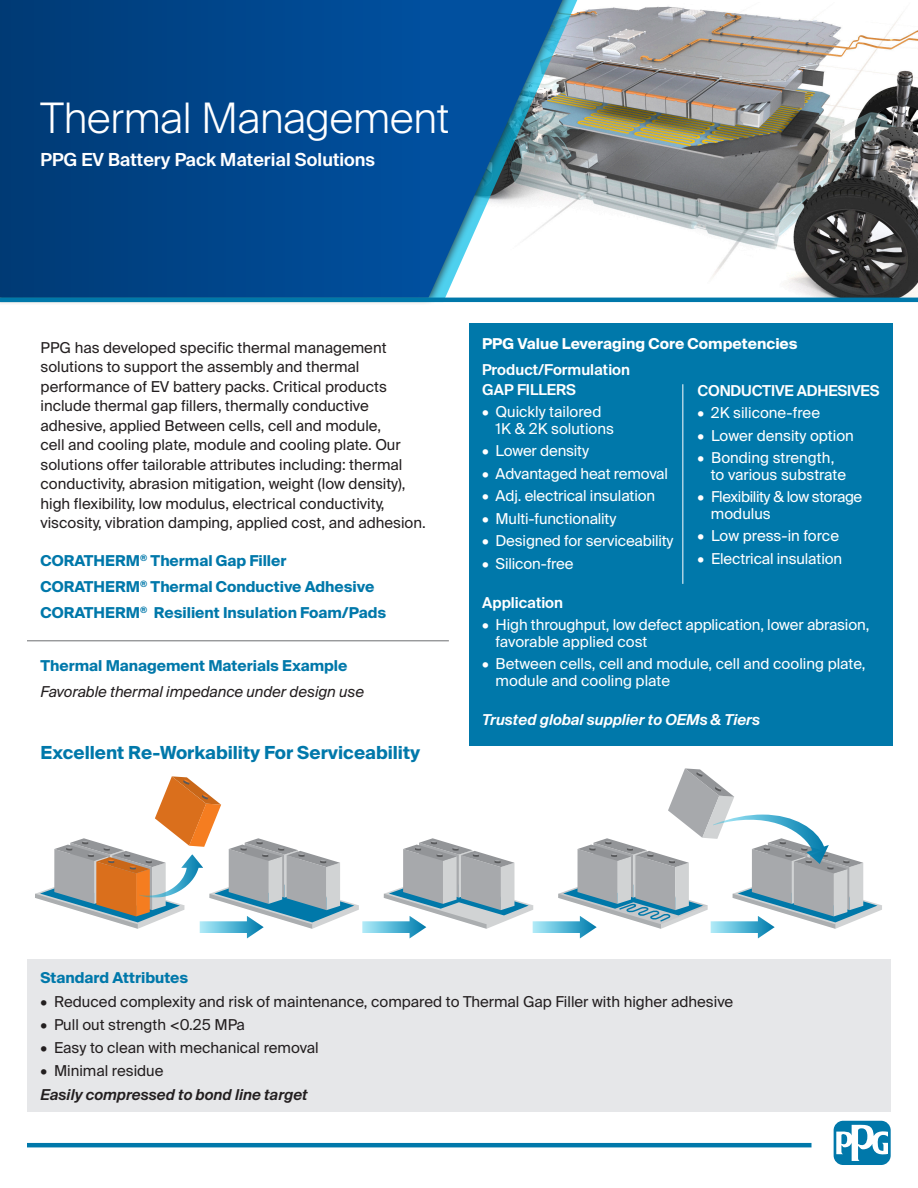
<style>
.page{position:relative;width:918px;height:1188px;background:#fff}
.page>*{position:absolute;margin:0;border:0;box-sizing:border-box;transform-origin:0 0}
.t1{font:300 42px "Suisse Intl";color:#fff}
.t2{font:700 18px "Suisse Intl";color:#0078aa}
.suhead{font:600 18px "Suisse Intl";color:#fff}
.t3{font:15px/19.5px "Suisse Intl";color:#231f20}
.t4{font:15px/16.5px "Suisse Intl";letter-spacing:-.005em;color:#fff}
.t5{font:700 15px "Suisse Intl";color:#0078aa}
.t6{font:600 15px "Suisse Intl";color:#fff}
.t7{font:italic 15px "Suisse Intl";color:#231f20}
.t8{font:700 15px "Suisse Intl";color:#fff}
.t9{font:italic 600 15px "Suisse Intl";color:#fff}
.t10{font:italic 600 15px "Suisse Intl";color:#231f20}
.t11{font:15px/16.5px "Suisse Intl";letter-spacing:-.025em;color:#fff}
</style>
<div class="page">
<img style="left:583px;top:6px;width:335px;height:292px">
<div style="left:834px;top:1121px;width:57px;height:44px;background:#0078aa;border-radius:10px"></div>
<svg style="left:836px;top:1124px;width:52px;height:37px"></svg>
<hr style="left:27px;top:1143px;width:785px;height:4px;background:#0078aa">
<div style="left:0;top:0;width:576px;height:305px;background:#231f20;opacity:.75"></div>
<svg style="left:0;top:0;width:556px;height:298px;background:#135594"></svg>
<hr style="left:0;top:298px;width:918px;height:4px;background:#0078aa">
<div style="left:469px;top:323px;width:424px;height:422px;background:#0078aa"></div>
<hr style="left:27px;top:640px;width:422px;height:1px;background:#6c6d70">
<svg style="left:35px;top:768px;width:847px;height:170px"></svg>
<div style="left:27px;top:959px;width:864px;height:152px;background:#e6e7e9"></div>
<hr style="left:682px;top:384px;width:1px;height:200px;background:#fff">
<p class="t1" style="left:40px;top:93px;width:410px">Thermal Management</p>
<p class="suhead" style="left:40px;top:149px;width:336px">PPG EV Battery Pack Material Solutions</p>
<p class="t3" style="left:40px;top:338px;width:387px">PPG has developed specific thermal management solutions to support the assembly and thermal performance of EV battery packs. Critical products include thermal gap fillers, thermally conductive adhesive, applied Between cells, cell and module,<br>cell and cooling plate, module and cooling plate. Our solutions offer tailorable attributes including: thermal conductivity, abrasion mitigation, weight (low density), high flexibility, low modulus, electrical conductivity, viscosity, vibration damping, applied cost, and adhesion.</p>
<p class="t5" style="left:40px;top:552px;width:248px">CORATHERM<sup>®</sup> Thermal Gap Filler</p>
<p class="t5" style="left:40px;top:578px;width:335px">CORATHERM<sup>®</sup> Thermal Conductive Adhesive</p>
<p class="t5" style="left:40px;top:604px;width:347px">CORATHERM<sup>®</sup> Resilient Insulation Foam/Pads</p>
<p class="t5" style="left:40px;top:657px;width:309px">Thermal Management Materials Example</p>
<p class="t7" style="left:40px;top:683px;width:325px">Favorable thermal impedance under design use</p>
<p class="t2" style="left:40px;top:742px;width:381px">Excellent Re-Workability For Serviceability</p>
<p class="t8" style="left:482px;top:335px;width:317px">PPG Value Leveraging Core Competencies</p>
<p class="t6" style="left:482px;top:361px;width:149px">Product/Formulation</p>
<p class="t6" style="left:482px;top:381px;width:95px">GAP FILLERS</p>
<p class="t4" style="left:496px;top:404px;width:120px;text-indent:-14px">• Quickly tailored<br>1K &amp; 2K solutions</p>
<p class="t4" style="left:482px;top:443px;width:108px">• Lower density</p>
<p class="t4" style="left:482px;top:465px;width:187px">• Advantaged heat removal</p>
<p class="t4" style="left:482px;top:488px;width:175px">• Adj. electrical insulation</p>
<p class="t4" style="left:482px;top:510px;width:136px">• Multi-functionality</p>
<p class="t4" style="left:482px;top:533px;width:193px">• Designed for serviceability</p>
<p class="t4" style="left:482px;top:555px;width:93px">• Silicon-free</p>
<p class="t6" style="left:482px;top:594px;width:82px">Application</p>
<p class="t4" style="left:496px;top:617px;width:375px;text-indent:-14px">• High throughput, low defect application, lower abrasion, favorable applied cost</p>
<p class="t4" style="left:496px;top:656px;width:371px;text-indent:-14px">• Between cells, cell and module, cell and cooling plate, module and cooling plate</p>
<p class="t9" style="left:482px;top:711px;width:280px">Trusted global supplier to OEMs &amp; Tiers</p>
<p class="t6" style="left:697px;top:382px;width:184px">CONDUCTIVE ADHESIVES</p>
<p class="t4" style="left:697px;top:405px;width:124px">• 2K silicone-free</p>
<p class="t4" style="left:697px;top:427px;width:158px">• Lower density option</p>
<p class="t4" style="left:711px;top:450px;width:137px;text-indent:-14px">• Bonding strength, to various substrate</p>
<p class="t11" style="left:711px;top:489px;width:153px;text-indent:-14px">• Flexibility &amp; low storage modulus</p>
<p class="t4" style="left:697px;top:528px;width:143px">• Low press-in force</p>
<p class="t4" style="left:697px;top:550px;width:146px">• Electrical insulation</p>
<p class="t5" style="left:40px;top:969px;width:149px">Standard Attributes</p>
<p class="t3" style="left:40px;top:992px;width:694px">• Reduced complexity and risk of maintenance, compared to Thermal Gap Filler with higher adhesive</p>
<p class="t3" style="left:40px;top:1015px;width:206px">• Pull out strength &lt;0.25 MPa</p>
<p class="t3" style="left:40px;top:1038px;width:280px">• Easy to clean with mechanical removal</p>
<p class="t3" style="left:40px;top:1061px;width:125px">• Minimal residue</p>
<p class="t10" style="left:40px;top:1086px;width:269px">Easily compressed to bond line target</p>
</div>
